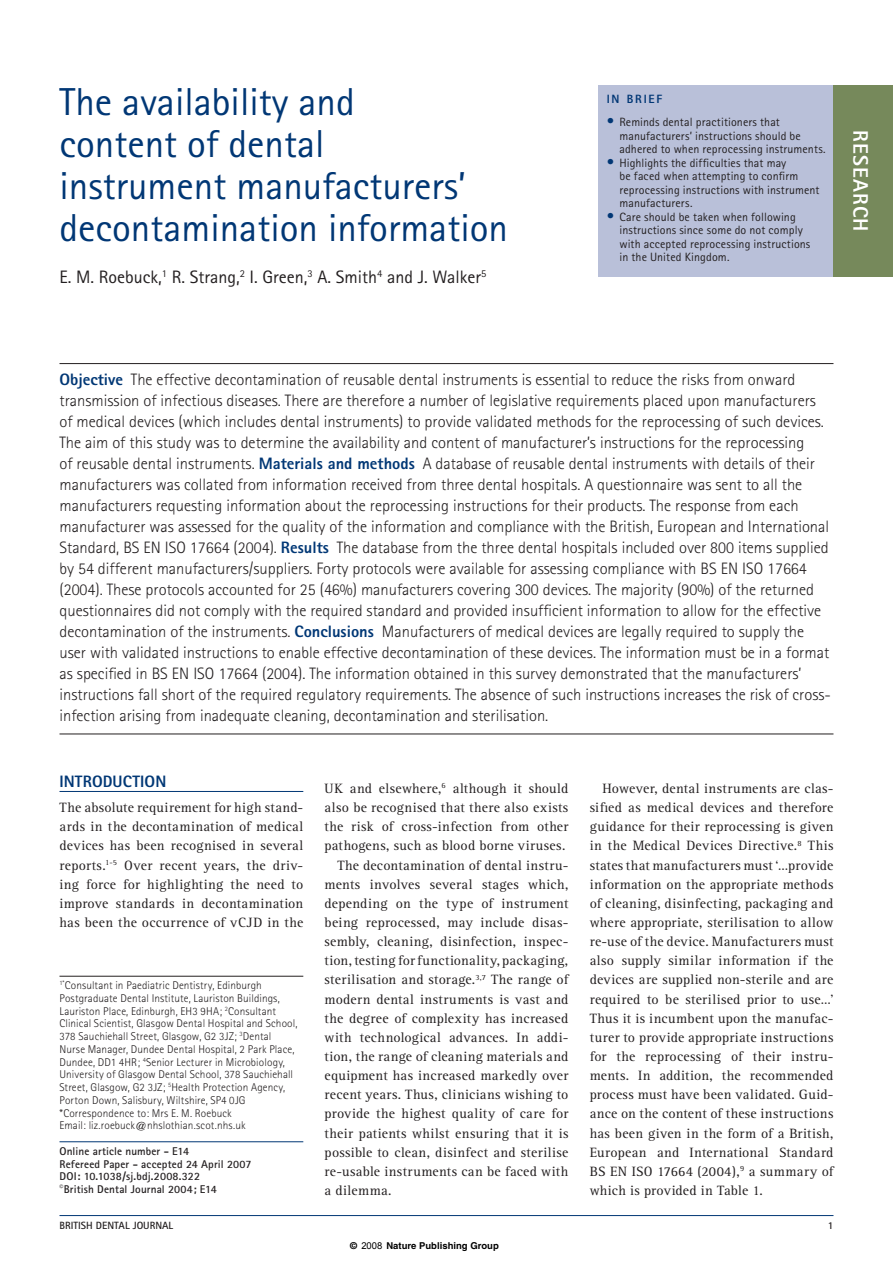
<style>
.page{position:relative;width:893px;height:1263px;background:#fff}
.page>*{position:absolute;margin:0;border:0;box-sizing:border-box;transform-origin:0 0}
.t1{font:39px/42px "Rotis Sans Serif";color:#013775}
.t2{font:800 21px "Rotis Sans Serif";letter-spacing:.055em;color:#fff}
.t3{font:18px "Rotis Sans Serif";color:#231f20}
.t4{font:300 16.5px/21px "Rotis Sans Serif";color:#231f20}
.t5{font:800 16.5px "Rotis Sans Serif";color:#013775}
.t6{font:13.95px/19.2px "Rotis Serif";letter-spacing:.025em;color:#231f20;text-align:justify}
.t7{font:12px/13.5px "Rotis Sans Serif";letter-spacing:.01em;color:#231f20}
.t8{font:800 12px "Rotis Sans Serif";letter-spacing:.15em;color:#013775}
.t9{font:300 11.25px/12.8px "Rotis Sans Serif";letter-spacing:.01em;color:#231f20}
.t10{font:700 11.25px/12.8px "Rotis Sans Serif";letter-spacing:.01em;color:#231f20}
.t11{font:700 10.5px "Rotis Sans Serif";color:#231f20}
.t12{font:700 9.45px "Helvetica";color:#000}
.s1{font-size:15px;color:#013775}
.s2{font-weight:800;color:#013775}
.s3{font-family:"Arial";font-weight:400}
</style>
<div class="page">
<hr style="left:59px;top:791px;width:244px;height:1px;background:#013775">
<hr style="left:59px;top:976px;width:244px;height:1px;background:#231f20">
<hr style="left:59px;top:1141px;width:244px;height:1px;background:#013775">
<hr style="left:59px;top:1215px;width:774px;height:1px;background:#013775">
<hr style="left:59px;top:363px;width:774px;height:1px;background:#231f20">
<hr style="left:59px;top:734px;width:774px;height:1px;background:#231f20">
<div style="left:598px;top:85px;width:295px;height:191px;background:#b9c0d9"></div>
<div style="left:833px;top:85px;width:60px;height:191px;background:#76895b"></div>
<h1 class="t1" style="left:59px;top:85px;width:450px">The availability and<br>content of dental<br>instrument manufacturers’ decontamination information</h1>
<p class="t3" style="left:59px;top:271px;width:428px">E. M. Roebuck,<sup>1</sup> R. Strang,<sup>2</sup> I. Green,<sup>3</sup> A. Smith<sup>4</sup> and J. Walker<sup>5</sup></p>
<p class="t8" style="left:607px;top:94px;width:57px">IN BRIEF</p>
<p class="t7" style="left:619px;top:117px;width:208px;text-indent:-13px"><span class="s1">•</span> Reminds dental practitioners that manufacturers’ instructions should be adhered to when reprocessing instruments.</p>
<p class="t7" style="left:619px;top:157px;width:201px;text-indent:-13px"><span class="s1">•</span> Highlights the difficulties that may<br>be faced when attempting to confirm reprocessing instructions with instrument manufacturers.</p>
<p class="t7" style="left:619px;top:211px;width:192px;text-indent:-13px"><span class="s1">•</span> Care should be taken when following instructions since some do not comply with accepted reprocessing instructions in the United Kingdom.</p>
<p class="t2" style="left:868px;top:130px;width:103px;rotate:90deg">RESEARCH</p>
<p class="t4" style="left:59px;top:371px;width:773px"><span class="s2">Objective</span> The effective decontamination of reusable dental instruments is essential to reduce the risks from onward transmission of infectious diseases. There are therefore a number of legislative requirements placed upon manufacturers of medical devices (which includes dental instruments) to provide validated methods for the reprocessing of such devices.<br>The aim of this study was to determine the availability and content of manufacturer’s instructions for the reprocessing<br>of reusable dental instruments. <span class="s2">Materials and methods</span> A database of reusable dental instruments with details of their manufacturers was collated from information received from three dental hospitals. A questionnaire was sent to all the manufacturers requesting information about the reprocessing instructions for their products. The response from each manufacturer was assessed for the quality of the information and compliance with the British, European and International Standard, BS EN ISO 17664 (2004). <span class="s2">Results</span> The database from the three dental hospitals included over 800 items supplied by 54 different manufacturers/suppliers. Forty protocols were available for assessing compliance with BS EN ISO 17664 (2004). These protocols accounted for 25 (46%) manufacturers covering 300 devices. The majority (90%) of the returned questionnaires did not comply with the required standard and provided insufficient information to allow for the effective decontamination of the instruments. <span class="s2">Conclusions</span> Manufacturers of medical devices are legally required to supply the user with validated instructions to enable effective decontamination of these devices. The information must be in a format as specified in BS EN ISO 17664 (2004). The information obtained in this survey demonstrated that the manufacturers’ instructions fall short of the required regulatory requirements. The absence of such instructions increases the risk of cross&shy;infection arising from inadequate cleaning, decontamination and sterilisation.</p>
<h4 class="t5" style="left:59px;top:775px;width:108px">INTRODUCTION</h4>
<p class="t6" style="left:59px;top:799px;width:245px">The absolute requirement for high stand&shy;ards in the decontamination of medical devices has been recognised in several reports.<sup>1-5</sup> Over recent years, the driv&shy;ing force for highlighting the need to improve standards in decontamination has been the occurrence of vCJD in the</p>
<p class="t9" style="left:59px;top:980px;width:240px"><sup>1*</sup>Consultant in Paediatric Dentistry, Edinburgh Postgraduate Dental Institute, Lauriston Buildings, Lauriston Place, Edinburgh, EH3 9HA; <sup>2</sup>Consultant Clinical Scientist, Glasgow Dental Hospital and School, 378 Sauchiehall Street, Glasgow, G2 3JZ; <sup>3</sup>Dental Nurse Manager, Dundee Dental Hospital, 2 Park Place, Dundee, DD1 4HR; <sup>4</sup>Senior Lecturer in Microbiology, University of Glasgow Dental School, 378 Sauchiehall Street, Glasgow, G2 3JZ; <sup>5</sup>Health Protection Agency, Porton Down, Salisbury, Wiltshire, SP4 0JG *Correspondence to: Mrs E. M. Roebuck<br>Email: liz.roebuck@nhslothian.scot.nhs.uk</p>
<p class="t10" style="left:59px;top:1146px;width:193px">Online article number - E14<br>Refereed Paper - accepted 24 April 2007<br>DOI: 10.1038/sj.bdj.2008.322<br><sup>©</sup>British Dental Journal 2004; E14</p>
<p class="t6" style="left:325px;top:780px;width:245px">UK and elsewhere,<sup>6</sup> although it should also be recognised that there also exists the risk of cross-infection from other pathogens, such as blood borne viruses.</p>
<p class="t6" style="left:325px;top:857px;width:245px;text-indent:13px">The decontamination of dental instru&shy;ments involves several stages which, depending on the type of instrument being reprocessed, may include disas&shy;sembly, cleaning, disinfection, inspec&shy;tion, testing for functionality, packaging, sterilisation and storage.<sup>3,7</sup> The range of modern dental instruments is vast and the degree of complexity has increased with technological advances. In addi&shy;tion, the range of cleaning materials and equipment has increased markedly over recent years. Thus, clinicians wishing to provide the highest quality of care for their patients whilst ensuring that it is possible to clean, disinfect and sterilise re-usable instruments can be faced with a dilemma.</p>
<p class="t6" style="left:590px;top:780px;width:245px;text-indent:13px">However, dental instruments are clas&shy;sified as medical devices and therefore guidance for their reprocessing is given in the Medical Devices Directive.<sup>8</sup> This states that manufacturers must ‘…provide information on the appropriate methods of cleaning, disinfecting, packaging and where appropriate, sterilisation to allow re-use of the device. Manufacturers must also supply similar information if the devices are supplied non-sterile and are required to be sterilised prior to use…’ Thus it is incumbent upon the manufac&shy;turer to provide appropriate instructions for the reprocessing of their instru&shy;ments. In addition, the recommended process must have been validated. Guid&shy;ance on the content of these instructions has been given in the form of a British, European and International Standard BS EN ISO 17664 (2004),<sup>9</sup> a summary of which is provided in Table 1.</p>
<h6 class="t11" style="left:59px;top:1221px;width:115px">BRITISH DENTAL JOURNAL</h6>
<p class="t11" style="left:828px;top:1221px;width:7px">1</p>
<p class="t12" style="left:350px;top:1240px;width:150px">© <span class="s3">2008</span> Nature Publishing Group</p>
</div>
